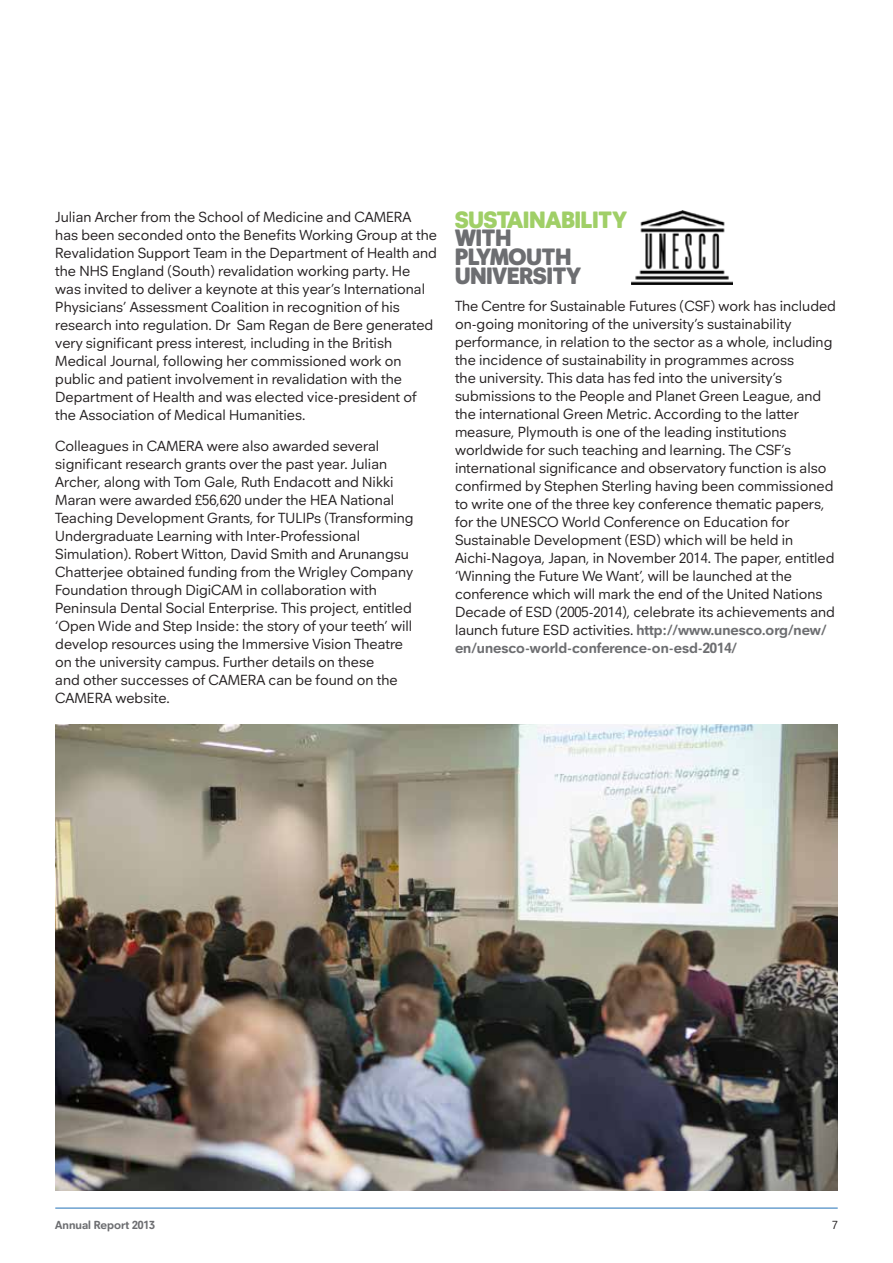
<style>
.page{position:relative;width:893px;height:1263px;background:#fff}
.page>*{position:absolute;margin:0;border:0;box-sizing:border-box;transform-origin:0 0}
.t1{font:900 24.3px/18.9px "Neuzeitfor Plymouth";color:#6d6e71}
.t2{font:900 24.3px "Neuzeitfor Plymouth";color:#a0cf67}
.t3{font:15px/18px "Neuzeitfor Plymouth";color:#231f20}
.t4{font:700 12px "Neuzeitfor Plymouth";color:#6d6e71}
.t5{font:12px "Neuzeitfor Plymouth";color:#231f20}
.s1{font-weight:700;color:#6d6e71}
</style>
<div class="page">
<hr style="left:55px;top:1208px;width:783px;height:1px;background:#2372b8">
<img style="left:632px;top:210px;width:100px;height:74px">
<img style="left:55px;top:724px;width:783px;height:467px">
<p class="t3" style="left:55px;top:207px;width:383px">Julian Archer from the School of Medicine and CAMERA has been seconded onto the Benefits Working Group at the Revalidation Support Team in the Department of Health and the NHS England (South) revalidation working party. He was invited to deliver a keynote at this year’s International Physicians’ Assessment Coalition in recognition of his research into regulation. Dr Sam Regan de Bere generated very significant press interest, including in the British Medical Journal, following her commissioned work on public and patient involvement in revalidation with the Department of Health and was elected vice-president of the Association of Medical Humanities.</p>
<p class="t3" style="left:55px;top:436px;width:360px">Colleagues in CAMERA were also awarded several significant research grants over the past year. Julian Archer, along with Tom Gale, Ruth Endacott and Nikki Maran were awarded £56,620 under the HEA National Teaching Development Grants, for TULIPs (Transforming Undergraduate Learning with Inter-Professional Simulation). Robert Witton, David Smith and Arunangsu Chatterjee obtained funding from the Wrigley Company Foundation through DigiCAM in collaboration with Peninsula Dental Social Enterprise. This project, entitled ‘Open Wide and Step Inside: the story of your teeth’ will develop resources using the Immersive Vision Theatre on the university campus. Further details on these<br>and other successes of CAMERA can be found on the CAMERA website.</p>
<h1 class="t2" style="left:455px;top:204px;width:173px">SUSTAINABILITY</h1>
<h1 class="t1" style="left:455px;top:228px;width:128px">WITH<br>PLYMOUTH<br>UNIVERSITY</h1>
<p class="t3" style="left:455px;top:297px;width:383px">The Centre for Sustainable Futures (CSF) work has included on-going monitoring of the university’s sustainability performance, in relation to the sector as a whole, including the incidence of sustainability in programmes across<br>the university. This data has fed into the university’s submissions to the People and Planet Green League, and the international Green Metric. According to the latter measure, Plymouth is one of the leading institutions worldwide for such teaching and learning. The CSF’s international significance and observatory function is also confirmed by Stephen Sterling having been commissioned to write one of the three key conference thematic papers, for the UNESCO World Conference on Education for Sustainable Development (ESD) which will be held in Aichi-Nagoya, Japan, in November 2014. The paper, entitled ‘Winning the Future We Want’, will be launched at the conference which will mark the end of the United Nations Decade of ESD (2005-2014), celebrate its achievements and launch future ESD activities. <span class="s1">http://www.unesco.org/new/ en/unesco-world-conference-on-esd-2014/</span></p>
<p class="t4" style="left:55px;top:1218px;width:101px">Annual Report 2013</p>
<p class="t5" style="left:832px;top:1218px;width:7px">7</p>
</div>
